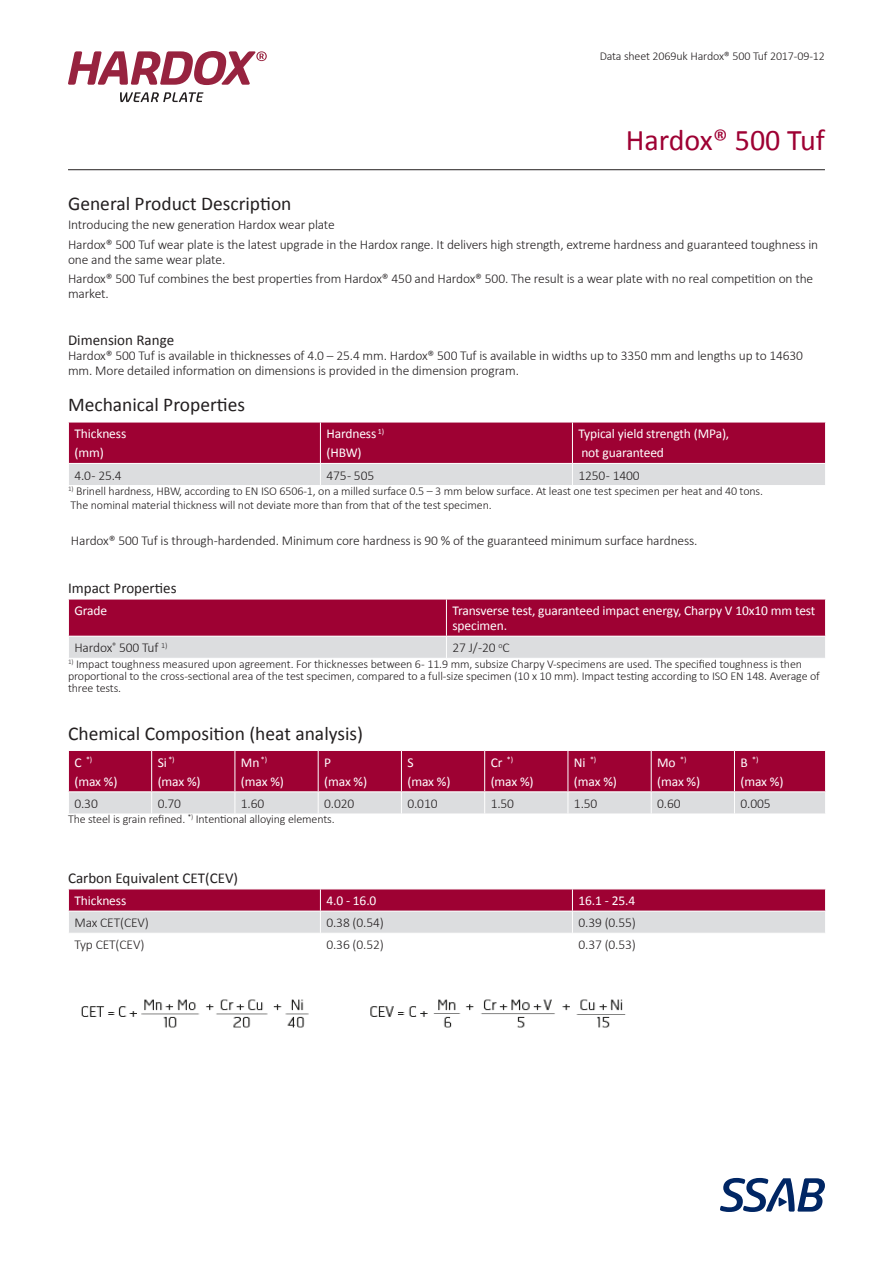
<style>
.page{position:relative;width:893px;height:1263px;background:#fff}
.page>*{position:absolute;margin:0;border:0;box-sizing:border-box;transform-origin:0 0}
.Product_name{font:30px "Calibri";color:#9e0133}
.Heading{font:19.5px "Calibri";color:#231f20}
.Sub_heading{font:15px "Calibri";color:#231f20}
.Body_text{font:300 13.5px/15px "Calibri";letter-spacing:-.01em;color:#231f20}
.Table_heading{font:13.5px/15px "Calibri";letter-spacing:-.01em;color:#fff}
.Table_text{font:300 13.5px "Calibri";letter-spacing:-.01em;color:#231f20}
.Foot_note{font:300 12px/12px "Calibri";letter-spacing:-.01em;color:#231f20}
.Table_heading-2{font:7.8px "Calibri";color:#fff}
.s1{font-size:13.5px}
</style>
<div class="page">
<hr style="left:68px;top:169px;width:757px;height:1px;background:#231f20">
<svg style="left:120px;top:92px;width:83px;height:10px"></svg>
<svg style="left:68px;top:51px;width:199px;height:34px"></svg>
<svg style="left:720px;top:1178px;width:105px;height:34px"></svg>
<svg style="left:68px;top:422px;width:758px;height:63px;background:#b55172"></svg>
<svg style="left:68px;top:599px;width:758px;height:59px;background:#b75777"></svg>
<svg style="left:68px;top:750px;width:758px;height:64px;background:#b75675"></svg>
<svg style="left:68px;top:889px;width:758px;height:44px;background:#c0758e"></svg>
<img style="left:81px;top:999px;width:545px;height:29px">
<p class="Foot_note" style="left:600px;top:50px;width:227px">Data sheet 2069uk Hardox® 500 Tuf 2017-09-12</p>
<p class="Product_name" style="left:626px;top:119px;width:201px">Hardox® 500 Tuf</p>
<p class="Heading" style="left:68px;top:190px;width:225px">General Product Description</p>
<p class="Body_text" style="left:68px;top:217px;width:268px">Introducing the new generation Hardox wear plate</p>
<p class="Body_text" style="left:68px;top:237px;width:752px">Hardox® 500 Tuf wear plate is the latest upgrade in the Hardox range. It delivers high strength, extreme hardness and guaranteed toughness in one and the same wear plate.</p>
<p class="Body_text" style="left:68px;top:271px;width:747px">Hardox® 500 Tuf combines the best properties from Hardox® 450 and Hardox® 500. The result is a wear plate with no real competition on the market.</p>
<p class="Sub_heading" style="left:68px;top:330px;width:108px">Dimension Range</p>
<p class="Body_text" style="left:68px;top:348px;width:737px">Hardox® 500 Tuf is available in thicknesses of 4.0 – 25.4 mm. Hardox® 500 Tuf is available in widths up to 3350 mm and lengths up to 14630 mm. More detailed information on dimensions is provided in the dimension program.</p>
<p class="Heading" style="left:68px;top:391px;width:179px">Mechanical Properties</p>
<p class="Table_heading" style="left:74px;top:426px;width:53px">Thickness</p>
<p class="Table_heading" style="left:74px;top:445px;width:31px">(mm)</p>
<p class="Table_heading" style="left:326px;top:426px;width:59px">Hardness <sup>1)</sup></p>
<p class="Table_heading" style="left:326px;top:445px;width:37px">(HBW)</p>
<p class="Table_heading" style="left:578px;top:426px;width:152px">Typical yield strength (MPa),</p>
<p class="Table_heading" style="left:581px;top:445px;width:84px">not guaranteed</p>
<p class="Table_text" style="left:74px;top:467px;width:49px">4.0 - 25.4</p>
<p class="Table_text" style="left:326px;top:467px;width:49px">475 - 505</p>
<p class="Table_text" style="left:578px;top:467px;width:63px">1250 - 1400</p>
<p class="Foot_note" style="left:68px;top:485px;width:696px"><sup>1)</sup> Brinell hardness, HBW, according to EN ISO 6506-1, on a milled surface 0.5 – 3 mm below surface. At least one test specimen per heat and 40 tons.</p>
<p class="Foot_note" style="left:71px;top:499px;width:423px">The nominal material thickness will not deviate more than from that of the test specimen.</p>
<p class="Body_text" style="left:71px;top:533px;width:628px">Hardox® 500 Tuf is through-hardended. Minimum core hardness is 90 % of the guaranteed minimum surface hardness.</p>
<p class="Sub_heading" style="left:68px;top:577px;width:110px">Impact Properties</p>
<p class="Table_heading" style="left:74px;top:603px;width:34px">Grade</p>
<p class="Table_heading" style="left:452px;top:603px;width:364px">Transverse test, guaranteed impact energy, Charpy V 10x10 mm test specimen.</p>
<p class="Table_text" style="left:74px;top:639px;width:95px">Hardox<sup>®</sup> 500 Tuf <sup>1)</sup></p>
<p class="Table_text" style="left:452px;top:639px;width:59px">27 J/ -20 <sup>o</sup>C</p>
<p class="Foot_note" style="left:68px;top:657px;width:753px"><sup>1)</sup> Impact toughness measured upon agreement. For thicknesses between 6 - 11.9 mm, subsize Charpy V-specimens are used. The specified toughness is then proportional to the cross-sectional area of the test specimen, compared to a full-size specimen (10 x 10 mm). Impact testing according to ISO EN 148. Average of three tests.</p>
<p class="Heading" style="left:68px;top:720px;width:297px">Chemical Composition (heat analysis)</p>
<p class="Table_heading-2" style="left:74px;top:754px;width:19px"><span class="s1">C</span> *)</p>
<p class="Table_heading" style="left:74px;top:773px;width:45px">(max %)</p>
<p class="Table_heading" style="left:158px;top:754px;width:18px">Si <sup>*)</sup></p>
<p class="Table_heading" style="left:158px;top:773px;width:45px">(max %)</p>
<p class="Table_heading" style="left:241px;top:754px;width:28px">Mn <sup>*)</sup></p>
<p class="Table_heading" style="left:241px;top:773px;width:45px">(max %)</p>
<p class="Table_heading" style="left:491px;top:754px;width:24px">Cr <sup>*)</sup></p>
<p class="Table_heading" style="left:491px;top:773px;width:45px">(max %)</p>
<p class="Table_heading" style="left:574px;top:754px;width:24px">Ni <sup>*)</sup></p>
<p class="Table_heading" style="left:574px;top:773px;width:45px">(max %)</p>
<p class="Table_heading" style="left:657px;top:754px;width:31px">Mo <sup>*)</sup></p>
<p class="Table_heading" style="left:657px;top:773px;width:45px">(max %)</p>
<p class="Table_heading-2" style="left:740px;top:754px;width:20px"><span class="s1">B</span> *)</p>
<p class="Table_heading" style="left:740px;top:773px;width:45px">(max %)</p>
<p class="Table_heading" style="left:407px;top:754px;width:8px">S</p>
<p class="Table_heading" style="left:407px;top:773px;width:45px">(max %)</p>
<p class="Table_heading" style="left:324px;top:754px;width:8px">P</p>
<p class="Table_heading" style="left:324px;top:773px;width:45px">(max %)</p>
<p class="Table_text" style="left:74px;top:795px;width:25px">0.30</p>
<p class="Table_text" style="left:158px;top:795px;width:25px">0.70</p>
<p class="Table_text" style="left:241px;top:795px;width:25px">1.60</p>
<p class="Table_text" style="left:324px;top:795px;width:32px">0.020</p>
<p class="Table_text" style="left:407px;top:795px;width:32px">0.010</p>
<p class="Table_text" style="left:491px;top:795px;width:25px">1.50</p>
<p class="Table_text" style="left:574px;top:795px;width:25px">1.50</p>
<p class="Table_text" style="left:657px;top:795px;width:25px">0.60</p>
<p class="Table_text" style="left:740px;top:795px;width:32px">0.005</p>
<p class="Foot_note" style="left:68px;top:813px;width:268px">The steel is grain refined. <sup>*)</sup> Intentional alloying elements.</p>
<p class="Sub_heading" style="left:68px;top:867px;width:172px">Carbon Equivalent CET(CEV)</p>
<p class="Table_heading" style="left:74px;top:893px;width:53px">Thickness</p>
<p class="Table_heading" style="left:326px;top:893px;width:52px">4.0 - 16.0</p>
<p class="Table_heading" style="left:578px;top:893px;width:58px">16.1 - 25.4</p>
<p class="Table_text" style="left:74px;top:914px;width:76px">Max CET(CEV)</p>
<p class="Table_text" style="left:326px;top:914px;width:59px">0.38 (0.54)</p>
<p class="Table_text" style="left:578px;top:914px;width:59px">0.39 (0.55)</p>
<p class="Table_text" style="left:74px;top:936px;width:72px">Typ CET(CEV)</p>
<p class="Table_text" style="left:326px;top:936px;width:59px">0.36 (0.52)</p>
<p class="Table_text" style="left:578px;top:936px;width:59px">0.37 (0.53)</p>
</div>
